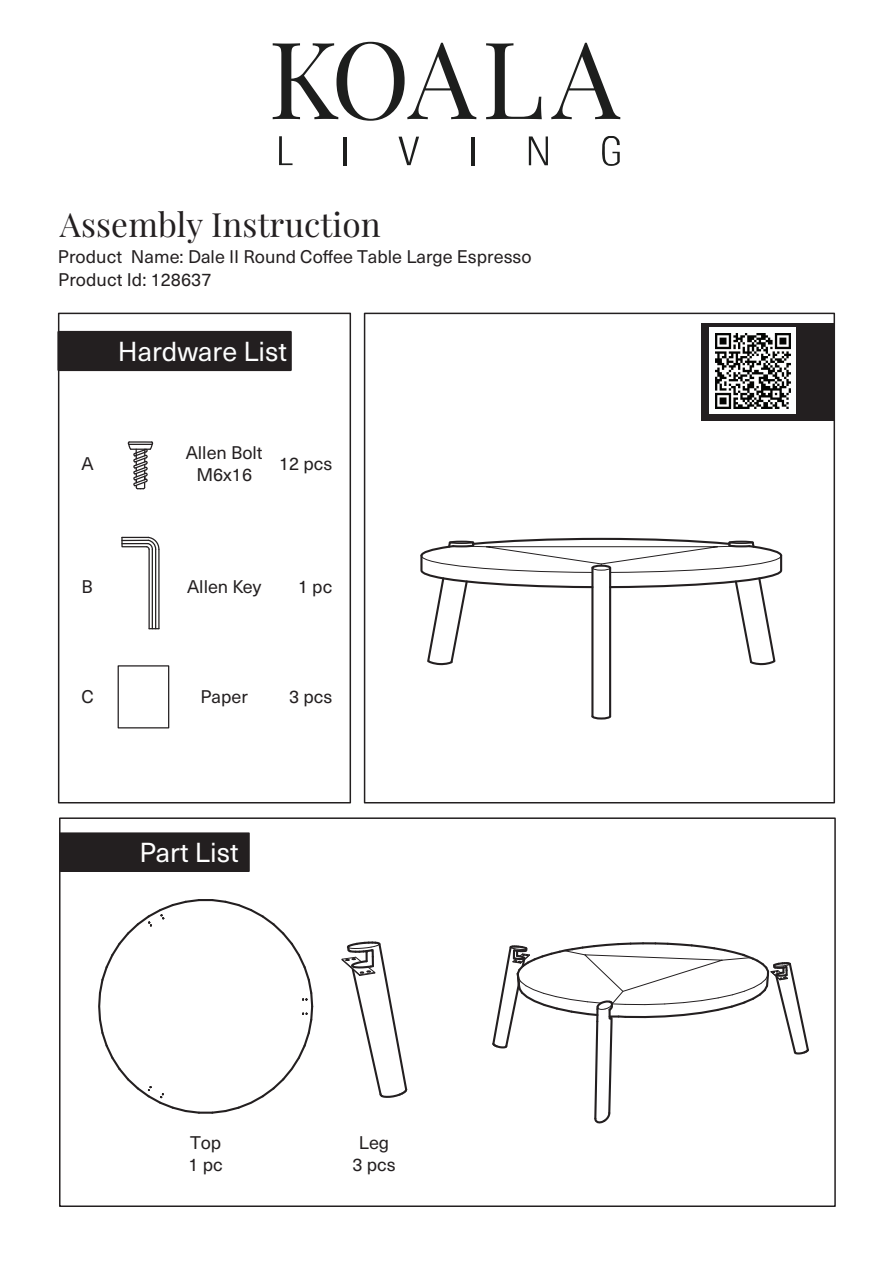
<style>
.page{position:relative;width:893px;height:1263px;background:#fff}
.page>*{position:absolute;margin:0;border:0;box-sizing:border-box;transform-origin:0 0}
.t1{font:33.3px "Playfair Display";letter-spacing:.005em;color:#231f20}
.t2{font:27px "Neue Haas Unica";color:#fdfefe}
.t3{font:27px "Neue Haas Unica";color:#fff}
.t4{font:18px/22.6px "Neue Haas Unica";color:#231f20}
.s1{font-family:"Neue Haas Unica Pro"}
</style>
<div class="page">
<div style="left:58px;top:313px;width:293px;height:490px;border:2px solid #231f20"></div>
<div style="left:702px;top:323px;width:132px;height:98px;background:#231f20"></div>
<div style="left:710px;top:328px;width:86px;height:86px;background:#fdfefe"></div>
<div style="left:57px;top:331px;width:235px;height:40px;background:#231f20"></div>
<div style="left:59px;top:832px;width:191px;height:40px;border:2px solid #231f20"></div>
<div style="left:60px;top:833px;width:189px;height:38px;background:#231f20"></div>
<svg style="left:273px;top:42px;width:203px;height:79px"></svg>
<svg style="left:486px;top:43px;width:56px;height:76px"></svg>
<svg style="left:551px;top:43px;width:69px;height:76px"></svg>
<svg style="left:279px;top:136px;width:14px;height:29px"></svg>
<hr style="left:344px;top:137px;width:3px;height:29px;background:#1d1e1d">
<hr style="left:471px;top:137px;width:3px;height:29px;background:#1d1e1d">
<svg style="left:398px;top:137px;width:21px;height:28px"></svg>
<svg style="left:529px;top:136px;width:19px;height:29px"></svg>
<svg style="left:602px;top:136px;width:18px;height:30px"></svg>
<svg style="left:127px;top:441px;width:27px;height:49px"></svg>
<hr style="left:148px;top:549px;width:2px;height:80px;background:#231f20">
<hr style="left:158px;top:549px;width:2px;height:80px;background:#231f20">
<hr style="left:155px;top:549px;width:1px;height:80px;background:#231f20">
<hr style="left:152px;top:549px;width:1px;height:80px;background:#231f20">
<svg style="left:121px;top:536px;width:39px;height:15px"></svg>
<svg style="left:341px;top:941px;width:67px;height:157px"></svg>
<svg style="left:491px;top:802px;width:320px;height:322px"></svg>
<svg style="left:98px;top:899px;width:216px;height:215px"></svg>
<div style="left:118px;top:665px;width:51px;height:63px;border:1px solid #231f20"></div>
<svg style="left:591px;top:714px;width:21px;height:6px"></svg>
<hr style="left:591px;top:568px;width:2px;height:148px;background:#231f20">
<hr style="left:609px;top:568px;width:2px;height:148px;background:#231f20">
<svg style="left:420px;top:537px;width:363px;height:129px"></svg>
<img style="left:715px;top:333px;width:76px;height:75px">
<h1 class="t1" style="left:60px;top:199px;width:322px">Assembly Instruction</h1>
<p class="t4" style="left:58px;top:244px;width:475px">Product Name: Dale II Round Coffee Table Large Espresso<br>Product Id: <span class="s1">128637</span></p>
<h2 class="t2" style="left:118px;top:331px;width:171px">Hardware List</h2>
<p class="t4" style="left:186px;top:441px;width:78px;line-height:21.9px;text-align:center">Allen Bolt<br>M6x16</p>
<p class="t4" style="left:81px;top:452px;width:14px">A</p>
<p class="t4" style="left:279px;top:452px;width:55px">12 pcs</p>
<p class="t4" style="left:81px;top:574px;width:13px">B</p>
<p class="t4" style="left:81px;top:684px;width:14px">C</p>
<p class="t4" style="left:187px;top:574px;width:76px">Allen Key</p>
<p class="t4" style="left:298px;top:574px;width:36px">1 pc</p>
<p class="t4" style="left:201px;top:684px;width:49px">Paper</p>
<p class="t4" style="left:289px;top:684px;width:45px">3 pcs</p>
<h2 class="t3" style="left:139px;top:832px;width:101px">Part List</h2>
<p class="t4" style="left:190px;top:1130px;width:33px">Top</p>
<p class="t4" style="left:189px;top:1152px;width:36px">1 pc</p>
<p class="t4" style="left:359px;top:1130px;width:32px">Leg</p>
<p class="t4" style="left:353px;top:1152px;width:45px">3 pcs</p>
</div>
